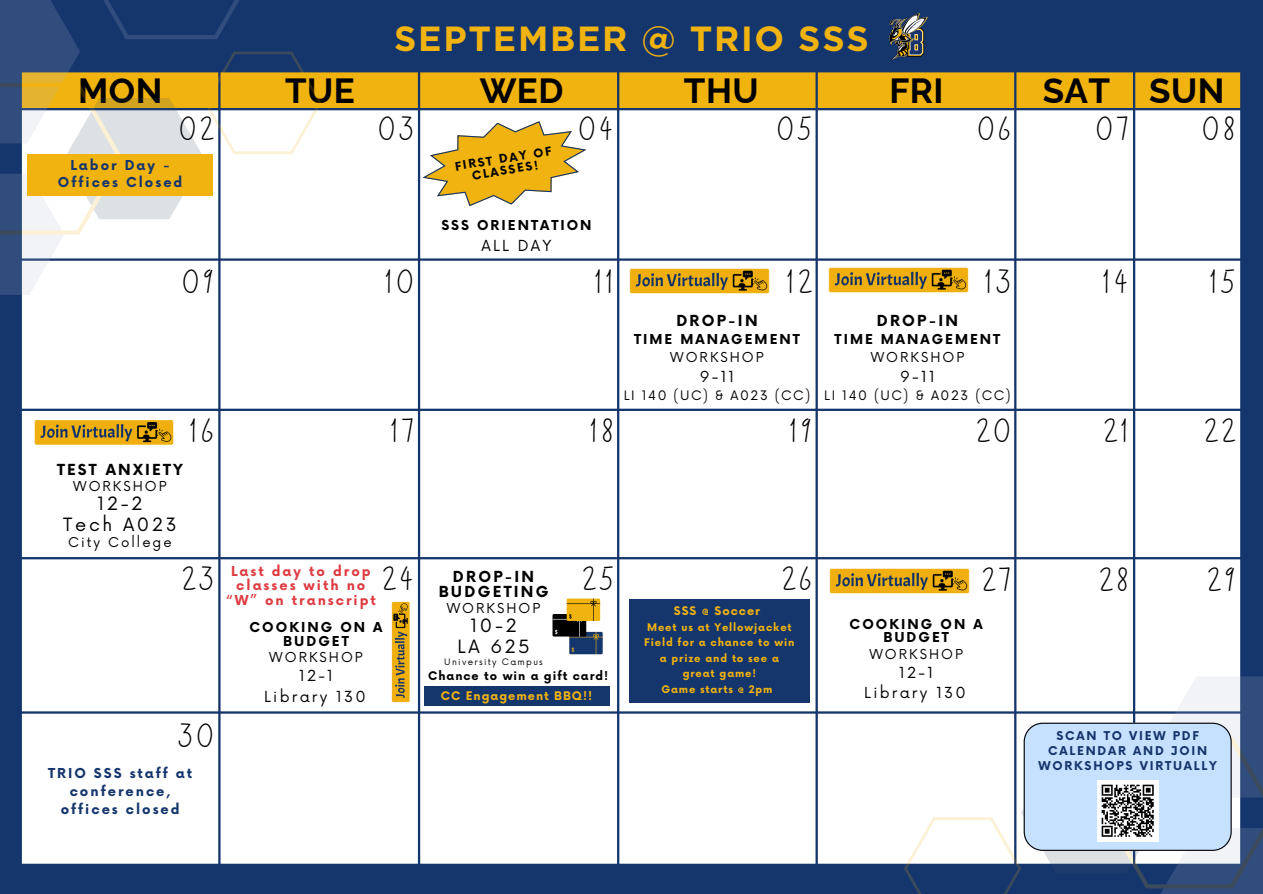
<style>
.page{position:relative;width:1263px;height:894px;background:#fff}
.page>*{position:absolute;margin:0;border:0;box-sizing:border-box;transform-origin:0 0}
.t1{font:700 34.95px "Raleway";letter-spacing:.015em;color:#000}
.t2{font:700 34.95px "Gotham";letter-spacing:.05em;color:#f0b310}
.t3{font:33px "Buffalo";letter-spacing:.15em;color:#000}
.t4{font:17.85px "Now";letter-spacing:.15em;color:#000}
.t5{font:14.85px "Now";letter-spacing:.15em;color:#000}
.t6{font:700 14.85px/14.7px "Now";letter-spacing:.15em;color:#000;text-align:center}
.t7{font:700 13.35px/13.4px "Now";letter-spacing:.15em;color:#000;text-align:center}
.t8{font:700 13.35px/17.9px "Now";letter-spacing:.15em;color:#15356d;text-align:center}
.t9{font:13.35px "Now";letter-spacing:.15em;color:#000}
.t10{font:700 13.35px/14.4px "Now";letter-spacing:.15em;color:#de3c42;text-align:center}
.t11{font:13.2px "Now";letter-spacing:.15em;color:#000}
.t12{font:12.75px "Now";letter-spacing:.125em;color:#000}
.t13{font:700 11.85px/14.9px "Now";letter-spacing:.15em;color:#15356d;text-align:center}
.t14{font:700 11.55px "Now";letter-spacing:.085em;color:#000}
.t15{font:700 11.55px "Now";letter-spacing:.085em;color:#f0b310}
.t16{font:700 10.2px/15.5px "Now";letter-spacing:.085em;color:#f0b310;text-align:center}
.t17{font:8.7px "Now";letter-spacing:.15em;color:#000}
</style>
<div class="page">
<div style="left:0;top:0;width:1263px;height:893px;background:#15356d"></div>
<div style="left:22px;top:295px;width:1218px;height:568px;background:#fff"></div>
<svg style="left:0;top:0;width:1240px;height:295px"></svg>
<div style="left:27px;top:154px;width:186px;height:41px;background:#f0b310"></div>
<img style="left:629px;top:267px;width:142px;height:28px">
<img style="left:828px;top:266px;width:142px;height:28px">
<img style="left:34px;top:419px;width:141px;height:28px">
<svg style="left:552px;top:598px;width:51px;height:56px"></svg>
<img style="left:829px;top:567px;width:142px;height:28px">
<div style="left:424px;top:686px;width:185px;height:19px;background:#15356d"></div>
<div style="left:629px;top:598px;width:181px;height:104px;background:#15356d"></div>
<img style="left:391px;top:601px;width:20px;height:101px">
<svg style="left:904px;top:676px;width:359px;height:217px;background:#b9c7d9"></svg>
<p class="t2" style="left:394px;top:17px;width:476px">SEPTEMBER @ TRIO SSS</p>
<p class="t1" style="left:78px;top:70px;width:86px">MON</p>
<p class="t1" style="left:285px;top:70px;width:71px">TUE</p>
<p class="t1" style="left:480px;top:70px;width:85px">WED</p>
<h1 class="t1" style="left:684px;top:70px;width:76px">THU</h1>
<h1 class="t1" style="left:889px;top:70px;width:56px">FRI</h1>
<h1 class="t1" style="left:1043px;top:70px;width:69px">SAT</h1>
<h1 class="t1" style="left:1149px;top:70px;width:77px">SUN</h1>
<p class="t3" style="left:180px;top:107px;width:35px">02</p>
<p class="t3" style="left:379px;top:107px;width:36px">03</p>
<p class="t14" style="left:454px;top:160px;width:99px;rotate:-9deg">FIRST DAY OF</p>
<p class="t8" style="left:70px;top:157px;width:101px">Labor Day -</p>
<p class="t14" style="left:471px;top:169px;width:68px;rotate:-9deg">CLASSES!</p>
<p class="t8" style="left:58px;top:174px;width:126px">Offices Closed</p>
<h1 class="t3" style="left:579px;top:107px;width:35px">04</h1>
<p class="t7" style="left:441px;top:219px;width:152px">SSS ORIENTATION</p>
<h4 class="t5" style="left:481px;top:237px;width:72px">ALL DAY</h4>
<h5 class="t3" style="left:777px;top:107px;width:35px">05</h5>
<p class="t3" style="left:978px;top:107px;width:34px">06</p>
<h1 class="t3" style="left:183px;top:260px;width:32px">09</h1>
<h1 class="t3" style="left:191px;top:409px;width:24px">16</h1>
<p class="t6" style="left:57px;top:462px;width:127px">TEST ANXIETY</p>
<h2 class="t4" style="left:98px;top:493px;width:46px">12-2</h2>
<h2 class="t4" style="left:63px;top:514px;width:115px">Tech A023</h2>
<p class="t11" style="left:68px;top:534px;width:105px">City College</p>
<p class="t9" style="left:73px;top:478px;width:95px">WORKSHOP</p>
<p class="t3" style="left:182px;top:556px;width:32px">23</p>
<p class="t3" style="left:179px;top:713px;width:36px">30</p>
<p class="t8" style="left:48px;top:764px;width:146px">TRIO SSS staff at conference, offices closed</p>
<h4 class="t3" style="left:386px;top:260px;width:29px">10</h4>
<p class="t3" style="left:595px;top:260px;width:19px">11</p>
<p class="t3" style="left:787px;top:260px;width:25px">12</p>
<h1 class="t3" style="left:986px;top:260px;width:26px">13</h1>
<p class="t6" style="left:676px;top:314px;width:83px">DROP-IN</p>
<p class="t6" style="left:877px;top:314px;width:83px">DROP-IN</p>
<p class="t7" style="left:634px;top:333px;width:167px">TIME MANAGEMENT</p>
<p class="t5" style="left:700px;top:368px;width:36px">9-11</p>
<p class="t12" style="left:624px;top:387px;width:188px">LI 140 (UC) &amp; A023 (CC)</p>
<p class="t9" style="left:670px;top:350px;width:95px">WORKSHOP</p>
<p class="t7" style="left:835px;top:333px;width:167px">TIME MANAGEMENT</p>
<p class="t5" style="left:900px;top:368px;width:36px">9-11</p>
<h5 class="t12" style="left:824px;top:387px;width:188px">LI 140 (UC) &amp; A023 (CC)</h5>
<h5 class="t9" style="left:871px;top:350px;width:95px">WORKSHOP</h5>
<h5 class="t3" style="left:391px;top:409px;width:23px">17</h5>
<p class="t3" style="left:591px;top:409px;width:23px">18</p>
<p class="t3" style="left:790px;top:409px;width:22px">19</p>
<p class="t3" style="left:977px;top:409px;width:35px">20</p>
<p class="t10" style="left:226px;top:564px;width:152px">Last day to drop classes with no “W” on transcript</p>
<p class="t3" style="left:383px;top:556px;width:32px">24</p>
<h5 class="t3" style="left:583px;top:556px;width:32px">25</h5>
<p class="t3" style="left:982px;top:557px;width:29px">27</p>
<h4 class="t3" style="left:782px;top:556px;width:30px">26</h4>
<p class="t6" style="left:439px;top:570px;width:111px">DROP-IN<br>BUDGETING</p>
<p class="t4" style="left:470px;top:615px;width:48px">10-2</p>
<p class="t4" style="left:457px;top:636px;width:74px">LA 625</p>
<p class="t17" style="left:444px;top:657px;width:100px">University Campus</p>
<p class="t9" style="left:447px;top:600px;width:95px">WORKSHOP</p>
<p class="t15" style="left:674px;top:604px;width:88px">SSS @ Soccer</p>
<p class="t16" style="left:644px;top:620px;width:152px">Meet us at Yellowjacket<br>Field for a chance to win a prize and to see a great game!</p>
<p class="t16" style="left:661px;top:681px;width:113px">Game starts @ 2pm</p>
<h6 class="t7" style="left:850px;top:617px;width:134px">COOKING ON A<br>BUDGET</h6>
<h6 class="t5" style="left:899px;top:663px;width:35px">12-1</h6>
<p class="t5" style="left:864px;top:684px;width:103px">Library 130</p>
<p class="t7" style="left:250px;top:621px;width:134px">COOKING ON A<br>BUDGET</p>
<p class="t9" style="left:269px;top:649px;width:95px">WORKSHOP</p>
<p class="t9" style="left:869px;top:646px;width:95px">WORKSHOP</p>
<p class="t14" style="left:428px;top:669px;width:182px">Chance to win a gift card!</p>
<p class="t5" style="left:299px;top:667px;width:35px">12-1</p>
<p class="t5" style="left:264px;top:688px;width:103px">Library 130</p>
<p class="t15" style="left:441px;top:689px;width:153px">CC Engagement BBQ!!</p>
<p class="t3" style="left:1097px;top:107px;width:33px">07</p>
<h2 class="t3" style="left:1203px;top:107px;width:33px">08</h2>
<p class="t3" style="left:1104px;top:260px;width:26px">14</p>
<h3 class="t3" style="left:1210px;top:260px;width:25px">15</h3>
<h4 class="t3" style="left:1104px;top:409px;width:25px">21</h4>
<p class="t3" style="left:1205px;top:409px;width:31px">22</p>
<p class="t3" style="left:1100px;top:557px;width:29px">28</p>
<p class="t3" style="left:1208px;top:557px;width:28px">29</p>
<p class="t13" style="left:1038px;top:729px;width:180px">SCAN TO VIEW PDF<br>CALENDAR AND JOIN<br>WORKSHOPS VIRTUALLY</p>
</div>
